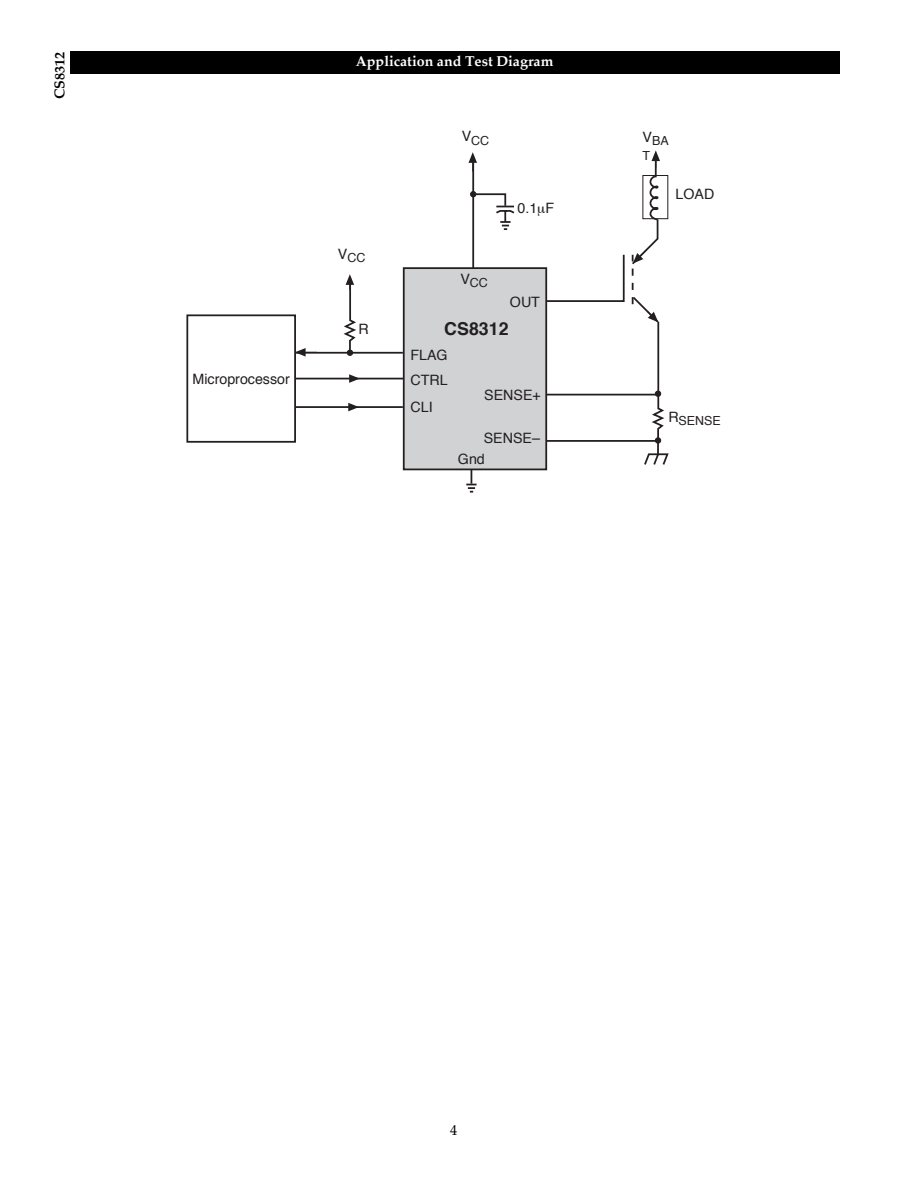
<style>
.page{position:relative;width:918px;height:1188px;background:#fff}
.page>*{position:absolute;margin:0;border:0;box-sizing:border-box;transform-origin:0 0}
.t1{font:700 17.85px "Helvetica";color:#231f20}
.t2{font:14.25px/21.3px "Helvetica";color:#231f20}
.t3{font:700 14.25px "Palatino";color:#fff}
.t4{font:700 14.25px "Palatino";color:#000}
.t5{font:14.25px "Palatino";color:#000}
.t6{font:12.45px/15px "Helvetica";color:#231f20}
</style>
<div class="page">
<div style="left:70px;top:51px;width:769px;height:23px;background:#000"></div>
<div style="left:403px;top:267px;width:144px;height:203px;background:#d1d2d4;border:2px solid #231f20"></div>
<svg style="left:296px;top:351px;width:110px;height:58px"></svg>
<svg style="left:341px;top:160px;width:318px;height:195px"></svg>
<svg style="left:466px;top:484px;width:11px;height:9px"></svg>
<svg style="left:346px;top:274px;width:8px;height:16px"></svg>
<svg style="left:296px;top:348px;width:21px;height:9px"></svg>
<svg style="left:349px;top:374px;width:11px;height:9px"></svg>
<svg style="left:348px;top:403px;width:11px;height:8px"></svg>
<svg style="left:469px;top:152px;width:8px;height:20px"></svg>
<svg style="left:347px;top:350px;width:6px;height:6px"></svg>
<svg style="left:470px;top:191px;width:6px;height:6px"></svg>
<svg style="left:652px;top:150px;width:8px;height:18px"></svg>
<div style="left:643px;top:175px;width:25px;height:44px;border:1px solid #231f20"></div>
<div style="left:186px;top:314px;width:110px;height:129px;background:#fff;border:2px solid #231f20"></div>
<svg style="left:538px;top:207px;width:131px;height:260px"></svg>
<p class="t4" style="left:54px;top:99px;width:49px;rotate:-90deg">CS8312</p>
<p class="t2" style="left:193px;top:370px;width:99px">Microprocessor</p>
<p class="t3" style="left:356px;top:56px;width:199px">Application and Test Diagram</p>
<p class="t6" style="left:338px;top:252px;width:29px"><sup>V</sup>CC</p>
<p class="t2" style="left:358px;top:320px;width:12px">R</p>
<p class="t6" style="left:462px;top:134px;width:29px"><sup>V</sup>CC</p>
<p class="t2" style="left:518px;top:199px;width:38px">0.1 F</p>
<p class="t6" style="left:460px;top:276px;width:29px"><sup>V</sup>CC</p>
<p class="t2" style="left:510px;top:292px;width:32px">OUT</p>
<p class="t1" style="left:444px;top:323px;width:66px">CS8312</p>
<p class="t2" style="left:410px;top:346px;width:39px">FLAG</p>
<p class="t2" style="left:410px;top:367px;width:39px;line-height:27.3px">CTRL<br>CLI</p>
<p class="t2" style="left:484px;top:386px;width:58px">SENSE+</p>
<p class="t2" style="left:458px;top:429px;width:84px;text-indent:26px">SENSE–<br>Gnd</p>
<p class="t6" style="left:643px;top:135px;width:28px"><sup>V</sup>BA<br>T</p>
<p class="t2" style="left:676px;top:185px;width:40px">LOAD</p>
<p class="t6" style="left:668px;top:414px;width:54px"><sup>R</sup>SENSE</p>
<p class="t5" style="left:450px;top:1125px;width:9px">4</p>
</div>
